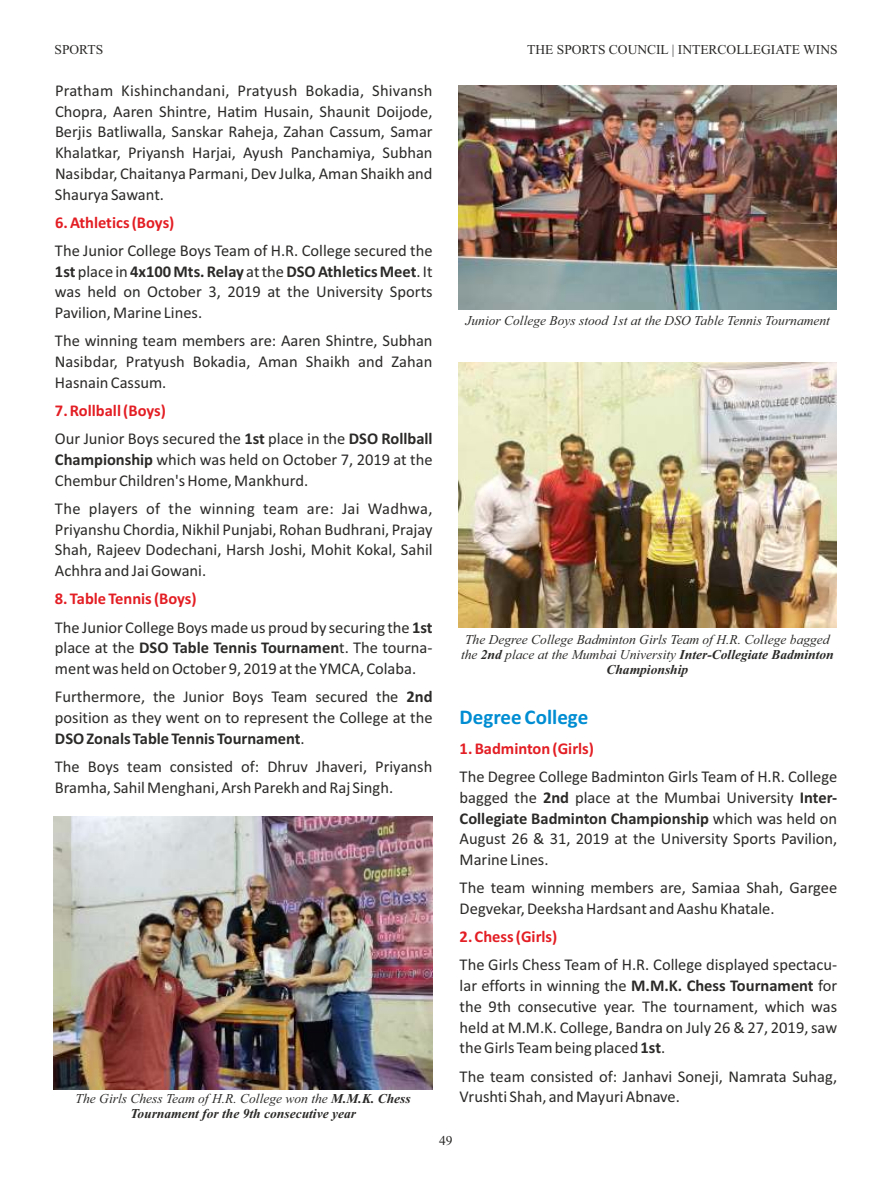
<style>
.page{position:relative;width:891px;height:1188px;background:#fff}
.page>*{position:absolute;margin:0;border:0;box-sizing:border-box;transform-origin:0 0}
.t1{font:700 21px "Calibri";color:#008dd2}
.t2{font:16.5px/20.7px "Calibri";color:#2b2a29;text-align:justify}
.t3{font:700 16.5px "Calibri";color:#e31e24}
.t4{font:italic 13.5px/15.3px "Times New Roman";color:#2b2a29;text-align:center}
.t5{font:13.5px "Times New Roman";color:#2b2a29}
.t6{font:italic 700 13.5px "Times New Roman";color:#2b2a29}
.s1{font-weight:700}
.s2{font-weight:700;color:#e31e24}
</style>
<div class="page">
<img style="left:458px;top:85px;width:379px;height:225px">
<img style="left:458px;top:362px;width:379px;height:266px">
<img style="left:54px;top:816px;width:379px;height:273px">
<p class="t5" style="left:55px;top:44px;width:50px">SPORTS</p>
<p class="t5" style="left:527px;top:45px;width:312px">THE SPORTS COUNCIL | INTERCOLLEGIATE WINS</p>
<p class="t2" style="left:55px;top:81px;width:379px">Pratham Kishinchandani, Pratyush Bokadia, Shivansh Chopra, Aaren Shintre, Hatim Husain, Shaunit Doijode, Berjis Batliwalla, Sanskar Raheja, Zahan Cassum, Samar Khalatkar, Priyansh Harjai, Ayush Panchamiya, Subhan Nasibdar, Chaitanya Parmani, Dev Julka, Aman Shaikh and Shaurya Sawant.</p>
<p class="t3" style="left:55px;top:215px;width:121px">6. Athletics (Boys)</p>
<p class="t2" style="left:55px;top:241px;width:379px">The Junior College Boys Team of H.R. College secured the <span class="s1">1st</span> place in <span class="s1">4x100 Mts. Relay</span> at the <span class="s1">DSO Athletics Meet</span>. It was held on October 3, 2019 at the University Sports Pavilion, Marine Lines.</p>
<p class="t2" style="left:55px;top:332px;width:379px">The winning team members are: Aaren Shintre, Subhan Nasibdar, Pratyush Bokadia, Aman Shaikh and Zahan Hasnain Cassum.</p>
<p class="t2" style="left:55px;top:398px;width:379px;line-height:28.2px"><span class="s2">7. Rollball (Boys)<br></span>Our Junior Boys secured the <span class="s1">1st</span> place in the <span class="s1">DSO Rollball</span></p>
<p class="t2" style="left:55px;top:450px;width:379px"><span class="s1">Championship</span> which was held on October 7, 2019 at the<br>Chembur Children's Home, Mankhurd.</p>
<p class="t2" style="left:55px;top:499px;width:379px">The players of the winning team are: Jai Wadhwa, Priyanshu Chordia, Nikhil Punjabi, Rohan Budhrani, Prajay Shah, Rajeev Dodechani, Harsh Joshi, Mohit Kokal, Sahil Achhra and Jai Gowani.</p>
<p class="t2" style="left:55px;top:586px;width:379px;line-height:28.2px"><span class="s2">8. Table Tennis (Boys)<br></span>The Junior College Boys made us proud by securing the <span class="s1">1st</span></p>
<p class="t2" style="left:55px;top:639px;width:379px">place at the <span class="s1">DSO Table Tennis Tournamen</span>t. The tourna&shy;ment was held on October 9, 2019 at the YMCA, Colaba.</p>
<p class="t2" style="left:55px;top:688px;width:379px">Furthermore, the Junior Boys Team secured the <span class="s1">2nd </span>position as they went on to represent the College at the <span class="s1">DSO Zonals Table Tennis Tournament</span>.</p>
<p class="t2" style="left:55px;top:757px;width:379px">The Boys team consisted of: Dhruv Jhaveri, Priyansh<br>Bramha, Sahil Menghani, Arsh Parekh and Raj Singh.</p>
<p class="t4" style="left:466px;top:314px;width:366px">Junior College Boys stood 1st at the DSO Table Tennis Tournament</p>
<p class="t4" style="left:461px;top:633px;width:374px">The Degree College Badminton Girls Team of H.R. College bagged the <span class="s1">2nd</span> place at the Mumbai University <span class="s1">Inter-Collegiate Badminton<br>Championship</span></p>
<p class="t1" style="left:460px;top:708px;width:130px">Degree College</p>
<p class="t3" style="left:460px;top:742px;width:136px">1. Badminton (Girls)</p>
<p class="t2" style="left:460px;top:768px;width:379px">The Degree College Badminton Girls Team of H.R. College bagged the <span class="s1">2nd</span> place at the Mumbai University <span class="s1">Inter-Collegiate Badminton Championship</span> which was held on August 26 &amp; 31, 2019 at the University Sports Pavilion, Marine Lines.</p>
<p class="t2" style="left:460px;top:879px;width:379px">The team winning members are, Samiaa Shah, Gargee<br>Degvekar, Deeksha Hardsant and Aashu Khatale.</p>
<p class="t3" style="left:460px;top:930px;width:99px">2. Chess (Girls)</p>
<p class="t2" style="left:460px;top:956px;width:379px">The Girls Chess Team of H.R. College displayed spectacu&shy;lar efforts in winning the <span class="s1">M.M.K. Chess Tournament</span> for the 9th consecutive year. The tournament, which was held at M.M.K. College, Bandra on July 26 &amp; 27, 2019, saw the Girls Team being placed <span class="s1">1st</span>.</p>
<p class="t2" style="left:460px;top:1067px;width:379px">The team consisted of: Janhavi Soneji, Namrata Suhag,</p>
<p class="t4" style="left:76px;top:1092px;width:337px">The Girls Chess Team of H.R. College won the <span class="s1">M.M.K. Chess</span></p>
<p class="t2" style="left:460px;top:1088px;width:222px">Vrushti Shah, and Mayuri Abnave.</p>
<p class="t6" style="left:130px;top:1109px;width:227px">Tournament for the 9th consecutive year</p>
<p class="t5" style="left:439px;top:1135px;width:15px">49</p>
</div>
